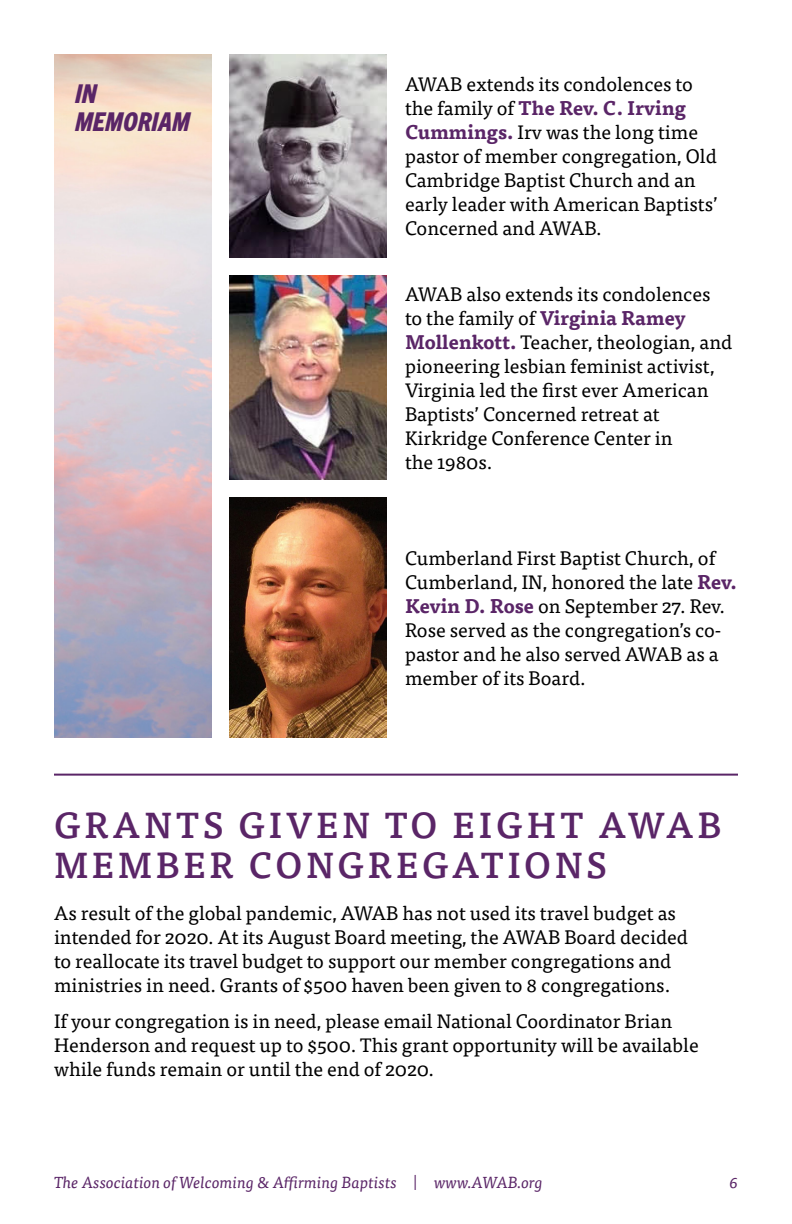
<style>
.page{position:relative;width:792px;height:1224px;background:#fff}
.page>*{position:absolute;margin:0;border:0;box-sizing:border-box;transform-origin:0 0}
.t1{font:500 36px/40px "Tisa Pro";letter-spacing:.1em;color:#5a2567}
.t2{font:italic 800 condensed 26px/28px "Trade Gothic Next LT Pro";color:#5a2567}
.t3{font:19.6px/24px "Tisa Pro";color:#000}
.t4{font:italic 16px "Tisa Pro";color:#5a2567}
.s1{font-weight:700;color:#5a2567}
</style>
<div class="page">
<img style="left:230px;top:497px;width:157px;height:241px">
<img style="left:230px;top:276px;width:157px;height:203px">
<img style="left:230px;top:54px;width:157px;height:204px">
<hr style="left:54px;top:774px;width:684px;height:2px;background:#5a2567">
<h2 class="t2" style="left:75px;top:78px;width:116px">IN<br>MEMORIAM</h2>
<p class="t3" style="left:405px;top:71px;width:314px">AWAB extends its condolences to the family of <span class="s1">The Rev. C. Irving<br>Cummings.</span> Irv was the long time pastor of member congregation, Old<br>Cambridge Baptist Church and an early leader with American Baptists’<br>Concerned and AWAB.</p>
<p class="t3" style="left:405px;top:280px;width:329px">AWAB also extends its condolences to the family of <span class="s1">Virginia Ramey<br>Mollenkott.</span> Teacher, theologian, and pioneering lesbian feminist activist,<br>Virginia led the first ever American<br>Baptists’ Concerned retreat at<br>Kirkridge Conference Center in<br>the 1980s.</p>
<p class="t3" style="left:405px;top:545px;width:333px">Cumberland First Baptist Church, of Cumberland, IN, honored the late <span class="s1">Rev.<br>Kevin D. Rose</span> on September 27. Rev.<br>Rose served as the congregation’s co&shy;pastor and he also served AWAB as a member of its Board.</p>
<h1 class="t1" style="left:54px;top:803px;width:669px">GRANTS GIVEN TO EIGHT AWAB<br>MEMBER CONGREGATIONS</h1>
<p class="t3" style="left:54px;top:900px;width:636px">As result of the global pandemic, AWAB has not used its travel budget as intended for 2020. At its August Board meeting, the AWAB Board decided to reallocate its travel budget to support our member congregations and ministries in need. Grants of $500 haven been given to 8 congregations.</p>
<p class="t3" style="left:54px;top:1008px;width:646px">If your congregation is in need, please email National Coordinator Brian<br>Henderson and request up to $500. This grant opportunity will be available while funds remain or until the end of 2020.</p>
<p class="t4" style="left:54px;top:1171px;width:490px">The Association of Welcoming &amp; Affirming Baptists | www.AWAB.org</p>
<p class="t4" style="left:729px;top:1171px;width:10px">6</p>
</div>
